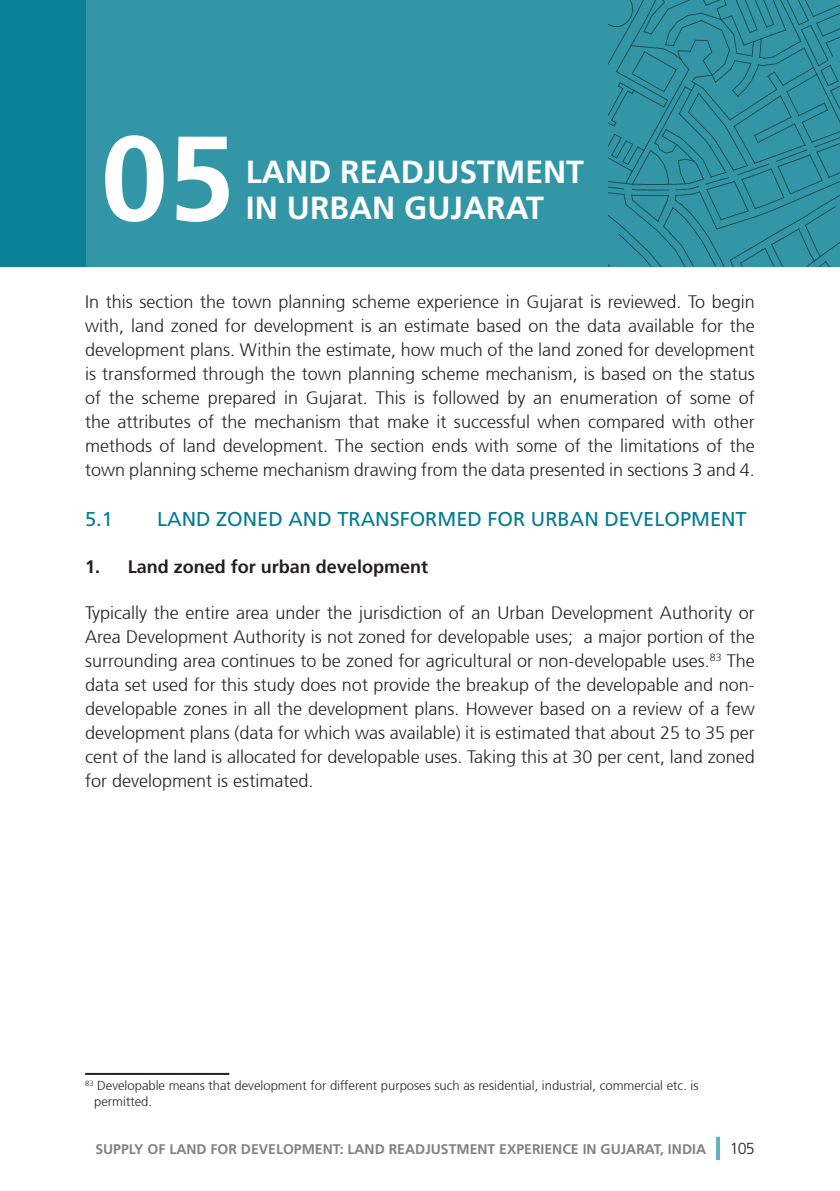
<style>
.page{position:relative;width:840px;height:1191px;background:#fff}
.page>*{position:absolute;margin:0;border:0;box-sizing:border-box;transform-origin:0 0}
.body_text_GARAMOND{font:700 120px "Frutiger LT Std";color:#fff}
.t1{font:700 32px/36px "Frutiger LT Std";color:#fff}
.body_text_GARAMOND-2{font:20px "Frutiger LT Std";color:#007c92}
.Body_Text_Frutiger{font:300 18px/24px "Frutiger 45";color:#231f20;text-align:justify}
.Bold_Minor_Heading{font:700 18px "Frutiger 65";color:#231f20}
.captions_and_credits{font:300 16px "Frutiger LT Std";color:#231f20}
.table_text{font:700 14px "Frutiger LT Std";color:#808285}
.Footnote{font:300 13px/16px "Frutiger 45";color:#231f20}
</style>
<div class="page">
<div style="left:0;top:0;width:839px;height:266px;background:#3396a7"></div>
<div style="left:0;top:0;width:85px;height:266px;background:#0a8196"></div>
<hr style="left:85px;top:1073px;width:144px;height:2px;background:#231f20">
<svg style="left:608px;top:0;width:231px;height:266px"></svg>
<svg style="left:716px;top:1136px;width:3px;height:24px"></svg>
<p class="body_text_GARAMOND" style="left:101px;top:108px;width:135px">05</p>
<p class="t1" style="left:246px;top:154px;width:339px">LAND READJUSTMENT<br>IN URBAN GUJARAT</p>
<p class="Body_Text_Frutiger" style="left:85px;top:290px;width:671px">In this section the town planning scheme experience in Gujarat is reviewed. To begin with, land zoned for development is an estimate based on the data available for the development plans. Within the estimate, how much of the land zoned for development is transformed through the town planning scheme mechanism, is based on the status of the scheme prepared in Gujarat. This is followed by an enumeration of some of the attributes of the mechanism that make it successful when compared with other methods of land development. The section ends with some of the limitations of the town planning scheme mechanism drawing from the data presented in sections 3 and 4.</p>
<p class="body_text_GARAMOND-2" style="left:85px;top:507px;width:29px">5.1</p>
<p class="body_text_GARAMOND-2" style="left:157px;top:507px;width:590px">LAND ZONED AND TRANSFORMED FOR URBAN DEVELOPMENT</p>
<p class="Bold_Minor_Heading" style="left:85px;top:556px;width:344px">1. Land zoned for urban development</p>
<p class="Body_Text_Frutiger" style="left:85px;top:601px;width:671px">Typically the entire area under the jurisdiction of an Urban Development Authority or Area Development Authority is not zoned for developable uses; a major portion of the surrounding area continues to be zoned for agricultural or non-developable uses.<sup>83</sup> The data set used for this study does not provide the breakup of the developable and non&shy;developable zones in all the development plans. However based on a review of a few development plans (data for which was available) it is estimated that about 25 to 35 per cent of the land is allocated for developable uses. Taking this at 30 per cent, land zoned for development is estimated.</p>
<p class="Footnote" style="left:94px;top:1077px;width:605px;text-indent:-9px"><sup>83</sup> Developable means that development for different purposes such as residential, industrial, commercial etc. is permitted.</p>
<p class="table_text" style="left:95px;top:1140px;width:612px">SUPPLY OF LAND FOR DEVELOPMENT: LAND READJUSTMENT EXPERIENCE IN GUJARAT, INDIA</p>
<p class="captions_and_credits" style="left:729px;top:1139px;width:26px">105</p>
</div>
